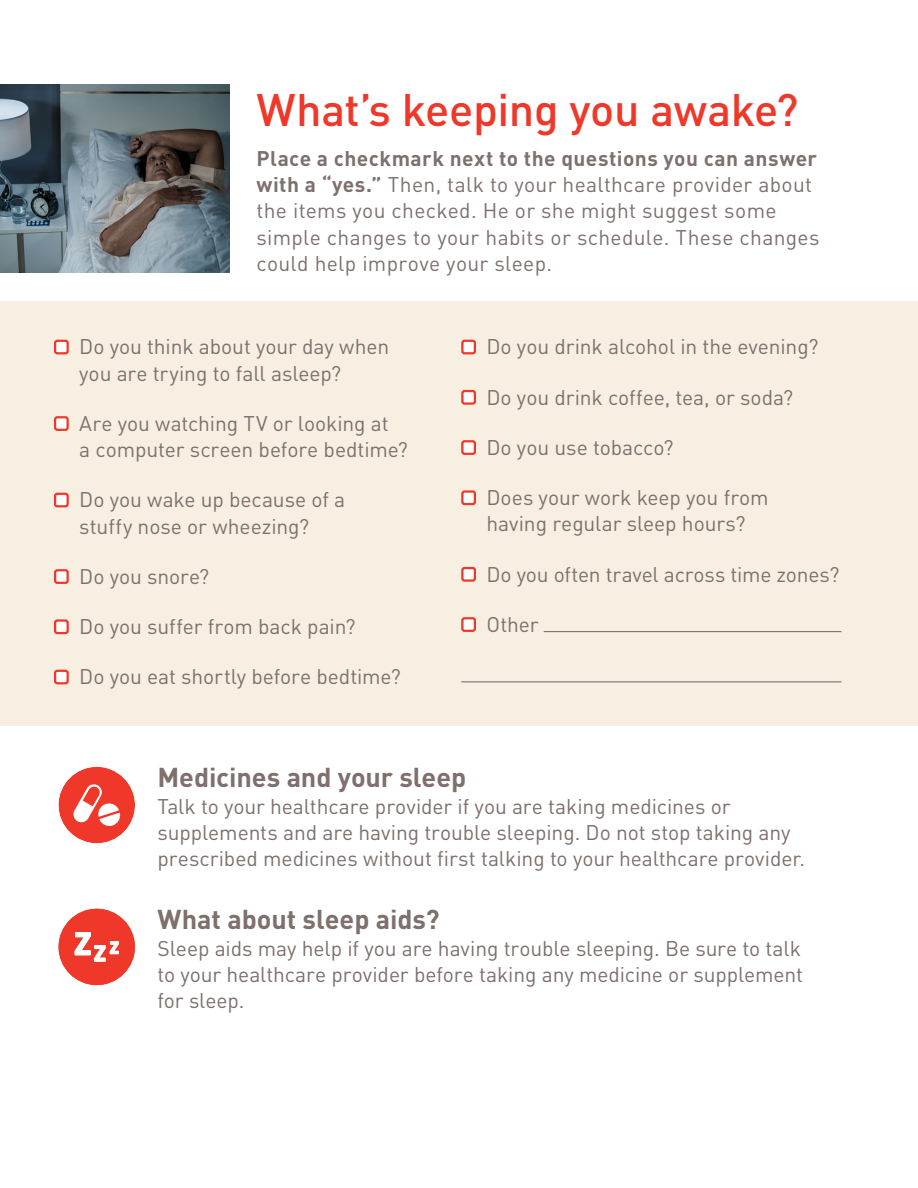
<style>
.page{position:relative;width:918px;height:1188px;background:#fff}
.page>*{position:absolute;margin:0;border:0;box-sizing:border-box;transform-origin:0 0}
.t1{font:500 45px "DIN Pro";letter-spacing:-.01em;color:#ef3829}
.t2{font:700 27px "DIN Pro";letter-spacing:-.005em;color:#7d706d}
.t3{font:21px/26.2px "DIN Pro";letter-spacing:-.005em;color:#7d706d}
.t4{font:21px/26.2px "DIN Pro";letter-spacing:.015em;color:#7d706d}
.s1{font-weight:700}
</style>
<div class="page">
<div style="left:0;top:302px;width:918px;height:424px;background:#f7f0e2"></div>
<div style="left:55px;top:341px;width:13px;height:12px;background:#fff;border-radius:2px"></div>
<div style="left:54px;top:340px;width:15px;height:14px;border:2px solid #ef3829;border-radius:2px"></div>
<div style="left:55px;top:417px;width:13px;height:13px;background:#fff;border-radius:2px"></div>
<div style="left:54px;top:416px;width:15px;height:15px;border:2px solid #ef3829;border-radius:2px"></div>
<div style="left:55px;top:494px;width:13px;height:12px;background:#fff;border-radius:2px"></div>
<div style="left:54px;top:493px;width:15px;height:14px;border:2px solid #ef3829;border-radius:2px"></div>
<div style="left:55px;top:570px;width:13px;height:13px;background:#fff;border-radius:2px"></div>
<div style="left:54px;top:569px;width:15px;height:15px;border:2px solid #ef3829;border-radius:2px"></div>
<div style="left:55px;top:621px;width:13px;height:12px;background:#fff;border-radius:2px"></div>
<div style="left:54px;top:619px;width:15px;height:15px;border:2px solid #ef3829;border-radius:2px"></div>
<div style="left:55px;top:671px;width:13px;height:12px;background:#fff;border-radius:2px"></div>
<div style="left:54px;top:670px;width:15px;height:14px;border:2px solid #ef3829;border-radius:2px"></div>
<hr style="left:544px;top:631px;width:298px;height:1px;background:#7d706d">
<hr style="left:461px;top:681px;width:381px;height:1px;background:#7d706d">
<div style="left:462px;top:341px;width:13px;height:12px;background:#fff;border-radius:2px"></div>
<div style="left:461px;top:340px;width:15px;height:14px;border:2px solid #ef3829;border-radius:2px"></div>
<div style="left:462px;top:391px;width:13px;height:13px;background:#fff;border-radius:2px"></div>
<div style="left:461px;top:390px;width:15px;height:15px;border:2px solid #ef3829;border-radius:2px"></div>
<div style="left:462px;top:441px;width:13px;height:13px;background:#fff;border-radius:2px"></div>
<div style="left:461px;top:440px;width:15px;height:15px;border:2px solid #ef3829;border-radius:2px"></div>
<div style="left:462px;top:492px;width:13px;height:12px;background:#fff;border-radius:2px"></div>
<div style="left:461px;top:490px;width:15px;height:15px;border:2px solid #ef3829;border-radius:2px"></div>
<div style="left:462px;top:568px;width:13px;height:13px;background:#fff;border-radius:2px"></div>
<div style="left:461px;top:567px;width:15px;height:15px;border:2px solid #ef3829;border-radius:2px"></div>
<div style="left:462px;top:618px;width:13px;height:13px;background:#fff;border-radius:2px"></div>
<div style="left:461px;top:617px;width:15px;height:15px;border:2px solid #ef3829;border-radius:2px"></div>
<img style="left:0;top:84px;width:230px;height:189px">
<div style="left:58px;top:767px;width:77px;height:76px;background:#ef3829;border-radius:50%"></div>
<svg style="left:73px;top:784px;width:48px;height:42px"></svg>
<div style="left:58px;top:909px;width:77px;height:76px;background:#ef3829;border-radius:50%"></div>
<svg style="left:75px;top:932px;width:44px;height:30px"></svg>
<h1 class="t1" style="left:256px;top:75px;width:544px">What’s keeping you awake?</h1>
<p class="t4" style="left:256px;top:144px;width:565px"><span class="s1">Place a checkmark next to the questions you can answer with a “yes.”</span> Then, talk to your healthcare provider about the items you checked. He or she might suggest some simple changes to your habits or schedule. These changes could help improve your sleep.</p>
<p class="t3" style="left:79px;top:332px;width:311px">Do you think about your day when you are trying to fall asleep?</p>
<p class="t3" style="left:79px;top:409px;width:330px">Are you watching TV or looking at<br>a computer screen before bedtime?</p>
<p class="t3" style="left:79px;top:485px;width:268px">Do you wake up because of a stuffy nose or wheezing?</p>
<p class="t3" style="left:79px;top:562px;width:132px">Do you snore?</p>
<p class="t3" style="left:79px;top:612px;width:278px">Do you suffer from back pain?</p>
<p class="t3" style="left:79px;top:662px;width:323px">Do you eat shortly before bedtime?</p>
<p class="t3" style="left:487px;top:332px;width:334px">Do you drink alcohol in the evening?</p>
<p class="t3" style="left:487px;top:383px;width:308px">Do you drink coffee, tea, or soda?</p>
<p class="t3" style="left:487px;top:433px;width:189px">Do you use tobacco?</p>
<p class="t3" style="left:487px;top:483px;width:284px">Does your work keep you from having regular sleep hours?</p>
<p class="t3" style="left:487px;top:560px;width:354px">Do you often travel across time zones?</p>
<p class="t3" style="left:487px;top:610px;width:54px">Other</p>
<p class="t2" style="left:158px;top:757px;width:310px">Medicines and your sleep</p>
<p class="t3" style="left:158px;top:792px;width:649px">Talk to your healthcare provider if you are taking medicines or supplements and are having trouble sleeping. Do not stop taking any prescribed medicines without first talking to your healthcare provider.</p>
<p class="t2" style="left:158px;top:898px;width:284px">What about sleep aids?</p>
<p class="t3" style="left:158px;top:933px;width:647px;text-align:justify">Sleep aids may help if you are having trouble sleeping. Be sure to talk to your healthcare provider before taking any medicine or supplement for sleep.</p>
</div>
